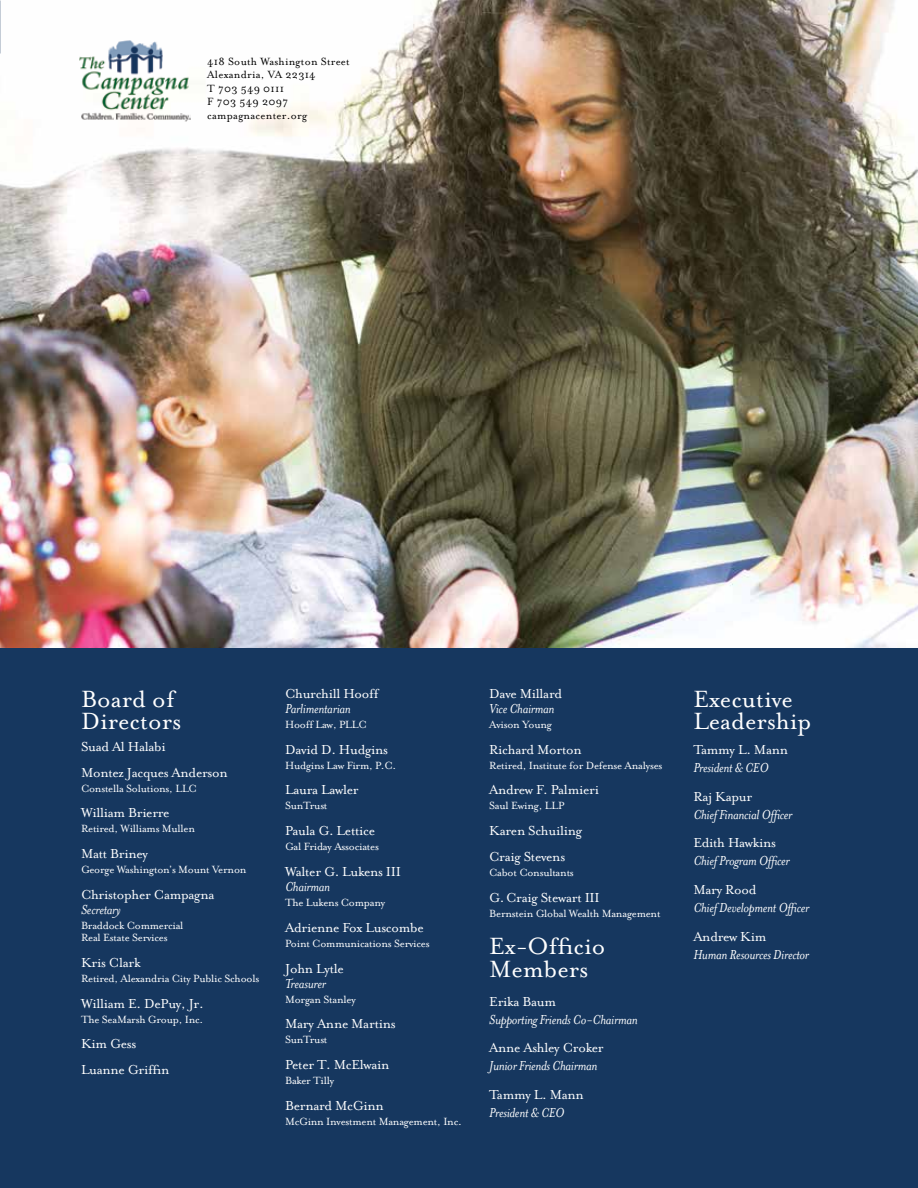
<style>
.page{position:relative;width:918px;height:1188px;background:#fff}
.page>*{position:absolute;margin:0;border:0;box-sizing:border-box;transform-origin:0 0}
.t1{font:27px/22.5px "Mrs Eaves Roman";color:#fff}
.t2{font:15px/25.8px "Mrs Eaves Roman";letter-spacing:-.02em;color:#fff}
.t3{font:italic 15px "Mrs Eaves";letter-spacing:-.02em;color:#fff}
.t4{font:12px/12px "Mrs Eaves Roman";letter-spacing:-.02em;color:#fff}
.t5{font:12px/13.5px "Mrs Eaves Roman";letter-spacing:.02em;color:#000}
</style>
<div class="page">
<div style="left:0;top:648px;width:918px;height:540px;background:#16375f"></div>
<img style="left:0;top:0;width:918px;height:648px">
<img style="left:79px;top:39px;width:111px;height:83px">
<p class="t5" style="left:207px;top:55px;width:144px">418 South Washington Street<br>Alexandria, VA 22314<br>T 703 549 0111<br>F 703 549 2097 campagnacenter.org</p>
<h1 class="t1" style="left:81px;top:688px;width:102px">Board of<br>Directors</h1>
<p class="t2" style="left:81px;top:734px;width:148px">Suad Al Halabi<br>Montez Jacques Anderson</p>
<p class="t4" style="left:81px;top:782px;width:117px">Constella Solutions, LLC</p>
<p class="t2" style="left:81px;top:800px;width:90px">William Brierre</p>
<p class="t4" style="left:81px;top:823px;width:116px">Retired, Williams Mullen</p>
<p class="t2" style="left:81px;top:841px;width:69px">Matt Briney</p>
<p class="t4" style="left:81px;top:864px;width:167px">George Washington’s Mount Vernon</p>
<p class="t2" style="left:81px;top:882px;width:135px">Christopher Campagna</p>
<p class="t3" style="left:81px;top:901px;width:41px">Secretary</p>
<p class="t4" style="left:81px;top:920px;width:104px">Braddock Commercial<br>Real Estate Services</p>
<p class="t2" style="left:81px;top:950px;width:61px">Kris Clark</p>
<p class="t4" style="left:81px;top:972px;width:180px">Retired, Alexandria City Public Schools</p>
<p class="t2" style="left:81px;top:990px;width:124px">William E. DePuy, Jr.</p>
<p class="t4" style="left:81px;top:1013px;width:124px">The SeaMarsh Group, Inc.</p>
<p class="t2" style="left:81px;top:1031px;width:90px">Kim Gess<br>Luanne Griffin</p>
<p class="t2" style="left:285px;top:681px;width:95px">Churchill Hooff</p>
<p class="t3" style="left:285px;top:700px;width:67px">Parlimentarian</p>
<p class="t4" style="left:285px;top:718px;width:83px">Hooff Law, PLLC</p>
<p class="t2" style="left:285px;top:736px;width:104px">David D. Hudgins</p>
<p class="t4" style="left:285px;top:759px;width:113px">Hudgins Law Firm, P.C.</p>
<p class="t2" style="left:285px;top:777px;width:75px">Laura Lawler</p>
<p class="t4" style="left:285px;top:800px;width:44px">SunTrust</p>
<p class="t2" style="left:285px;top:818px;width:92px">Paula G. Lettice</p>
<p class="t4" style="left:285px;top:841px;width:95px">Gal Friday Associates</p>
<p class="t2" style="left:285px;top:859px;width:117px">Walter G. Lukens III</p>
<p class="t3" style="left:285px;top:878px;width:47px">Chairman</p>
<p class="t4" style="left:285px;top:897px;width:102px">The Lukens Company</p>
<p class="t2" style="left:285px;top:915px;width:140px">Adrienne Fox Luscombe</p>
<p class="t4" style="left:285px;top:937px;width:146px">Point Communications Services</p>
<p class="t2" style="left:285px;top:955px;width:60px">John Lytle</p>
<p class="t3" style="left:285px;top:975px;width:42px">Treasurer</p>
<p class="t4" style="left:285px;top:993px;width:72px">Morgan Stanley</p>
<p class="t2" style="left:285px;top:1011px;width:112px">Mary Anne Martins</p>
<p class="t4" style="left:285px;top:1034px;width:44px">SunTrust</p>
<p class="t2" style="left:285px;top:1052px;width:106px">Peter T. McElwain</p>
<p class="t4" style="left:285px;top:1075px;width:51px">Baker Tilly</p>
<p class="t2" style="left:285px;top:1093px;width:100px">Bernard McGinn</p>
<p class="t4" style="left:285px;top:1116px;width:178px">McGinn Investment Management, Inc.</p>
<p class="t2" style="left:489px;top:681px;width:74px">Dave Millard</p>
<p class="t3" style="left:489px;top:700px;width:67px">Vice Chairman</p>
<p class="t4" style="left:489px;top:718px;width:64px">Avison Young</p>
<p class="t2" style="left:489px;top:736px;width:94px">Richard Morton</p>
<p class="t4" style="left:489px;top:759px;width:175px">Retired, Institute for Defense Analyses</p>
<p class="t2" style="left:489px;top:777px;width:111px">Andrew F. Palmieri</p>
<p class="t4" style="left:489px;top:800px;width:77px">Saul Ewing, LLP</p>
<p class="t2" style="left:489px;top:818px;width:94px">Karen Schuiling<br>Craig Stevens</p>
<p class="t4" style="left:489px;top:867px;width:86px">Cabot Consultants</p>
<p class="t2" style="left:489px;top:885px;width:112px">G. Craig Stewart III</p>
<p class="t4" style="left:489px;top:907px;width:173px">Bernstein Global Wealth Management</p>
<h1 class="t1" style="left:489px;top:935px;width:118px">Ex-Officio<br>Members</h1>
<p class="t2" style="left:489px;top:988px;width:68px">Erika Baum</p>
<p class="t3" style="left:489px;top:1011px;width:150px">Supporting Friends Co-Chairman</p>
<p class="t2" style="left:489px;top:1035px;width:116px">Anne Ashley Croker</p>
<p class="t3" style="left:489px;top:1058px;width:110px">Junior Friends Chairman</p>
<p class="t2" style="left:489px;top:1082px;width:96px">Tammy L. Mann</p>
<p class="t3" style="left:489px;top:1105px;width:77px">President &amp; CEO</p>
<h1 class="t1" style="left:693px;top:688px;width:120px">Executive<br>Leadership</h1>
<p class="t2" style="left:693px;top:737px;width:96px">Tammy L. Mann</p>
<p class="t3" style="left:693px;top:759px;width:77px">President &amp; CEO</p>
<p class="t2" style="left:693px;top:783px;width:60px">Raj Kapur</p>
<p class="t3" style="left:693px;top:806px;width:101px">Chief Financial Officer</p>
<p class="t2" style="left:693px;top:830px;width:84px">Edith Hawkins</p>
<p class="t3" style="left:693px;top:853px;width:98px">Chief Program Officer</p>
<p class="t2" style="left:693px;top:877px;width:65px">Mary Rood</p>
<p class="t3" style="left:693px;top:900px;width:118px">Chief Development Officer</p>
<p class="t2" style="left:693px;top:924px;width:75px">Andrew Kim</p>
<p class="t3" style="left:693px;top:946px;width:117px">Human Resources Director</p>
</div>
